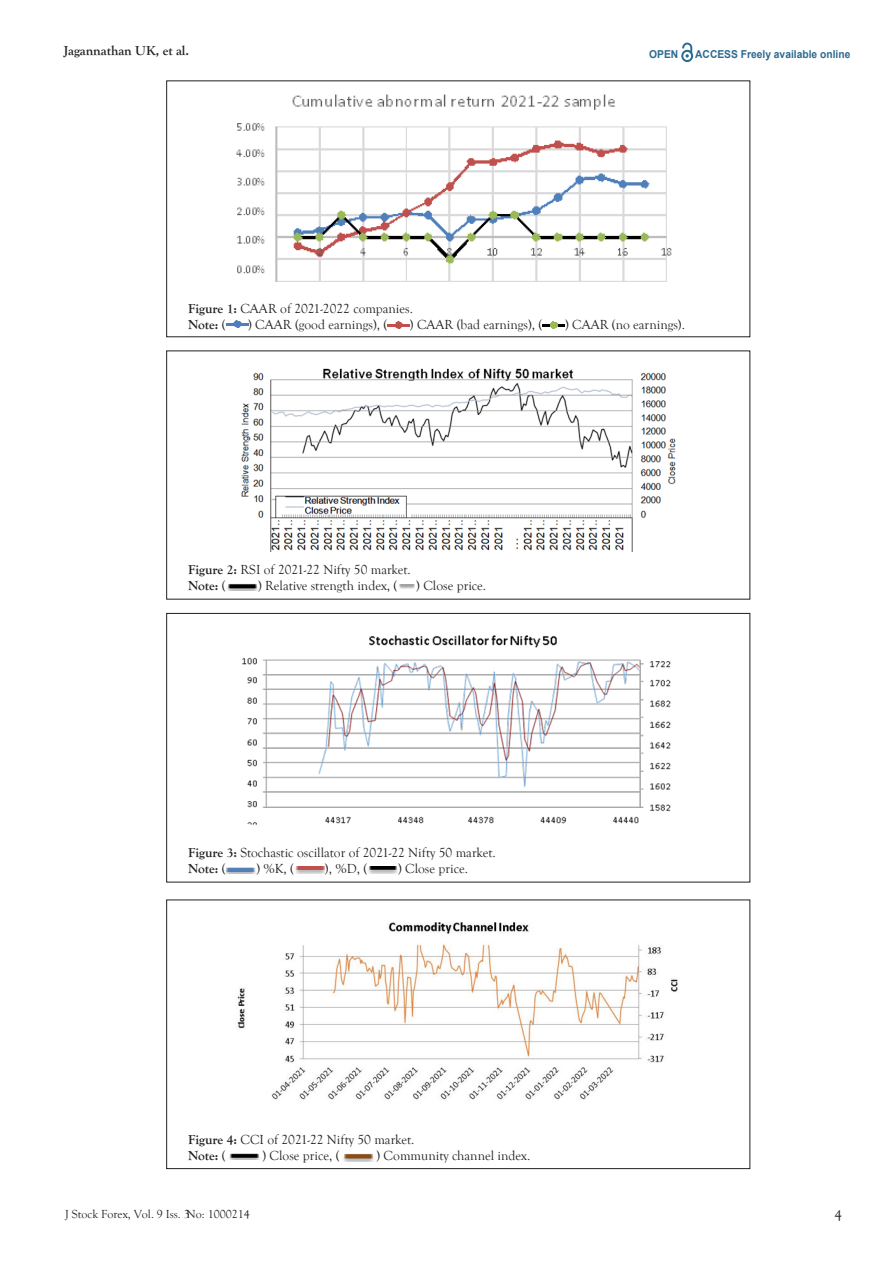
<style>
.page{position:relative;width:893px;height:1263px;background:#fff}
.page>*{position:absolute;margin:0;border:0;box-sizing:border-box;transform-origin:0 0}
.t1{font:15px "Goudy Old Style T";color:#231f20}
.t2{font:13.5px/16.2px "Goudy Old Style T";color:#231f20}
.t3{font:700 13.5px "Goudy Old Style T";color:#231f20}
.t4{font:12px "Goudy Old Style T";color:#231f20}
.t5{font:700 10.95px "Arial";color:#2b6b8f;scale:.94 1}
.s1{font-weight:700}
</style>
<div class="page">
<svg style="left:681px;top:43px;width:12px;height:19px"></svg>
<img style="left:236px;top:94px;width:436px;height:188px">
<img style="left:226px;top:320px;width:22px;height:8px">
<img style="left:387px;top:321px;width:23px;height:8px">
<img style="left:542px;top:321px;width:23px;height:8px">
<img style="left:241px;top:368px;width:435px;height:183px">
<img style="left:227px;top:584px;width:31px;height:6px">
<img style="left:399px;top:584px;width:16px;height:5px">
<img style="left:242px;top:635px;width:429px;height:190px">
<img style="left:226px;top:867px;width:30px;height:6px">
<img style="left:295px;top:866px;width:30px;height:7px">
<img style="left:368px;top:866px;width:30px;height:7px">
<div style="left:167px;top:613px;width:583px;height:269px;border:1px solid #231f20"></div>
<img style="left:237px;top:922px;width:441px;height:178px">
<img style="left:229px;top:1153px;width:32px;height:7px">
<img style="left:343px;top:1154px;width:31px;height:7px">
<div style="left:167px;top:900px;width:583px;height:269px;border:1px solid #231f20"></div>
<p class="t3" style="left:64px;top:43px;width:127px">Jagannathan UK, et al.</p>
<p class="t5" style="left:649px;top:47px;width:32px">OPEN</p>
<p class="t5" style="left:695px;top:46px;width:167px">ACCESS Freely available online</p>
<p class="t2" style="left:188px;top:300px;width:226px"><span class="s1">Figure 1:</span> CAAR of 2021-2022 companies.<br><span class="s1">Note:</span> (</p>
<p class="t2" style="left:248px;top:317px;width:141px">) CAAR (good earnings), (</p>
<p class="t2" style="left:410px;top:317px;width:134px">) CAAR (bad earnings), (</p>
<p class="t2" style="left:565px;top:317px;width:122px">) CAAR (no earnings).</p>
<p class="t2" style="left:188px;top:561px;width:224px"><span class="s1">Figure 2:</span> RSI of 2021-22 Nifty 50 market.<br><span class="s1">Note:</span> (</p>
<p class="t2" style="left:258px;top:578px;width:141px">) Relative strength index, (</p>
<p class="t2" style="left:416px;top:578px;width:72px">) Close price.</p>
<p class="t2" style="left:188px;top:845px;width:309px"><span class="s1">Figure 3:</span> Stochastic oscillator of 2021-22 Nifty 50 market.<br><span class="s1">Note:</span> (</p>
<p class="t2" style="left:256px;top:861px;width:39px">) %K, (</p>
<p class="t2" style="left:325px;top:861px;width:44px">), %D, (</p>
<p class="t2" style="left:398px;top:861px;width:72px">) Close price.</p>
<p class="t2" style="left:188px;top:1131px;width:228px"><span class="s1">Figure 4:</span> CCI of 2021-22 Nifty 50 market.<br><span class="s1">Note:</span> (</p>
<p class="t2" style="left:262px;top:1148px;width:79px">) Close price, (</p>
<p class="t2" style="left:377px;top:1148px;width:155px">) Community channel index.</p>
<p class="t4" style="left:65px;top:1207px;width:186px">J Stock Forex, Vol. 9 Iss. 3No: 1000214</p>
<p class="t1" style="left:835px;top:1207px;width:9px">4</p>
</div>
